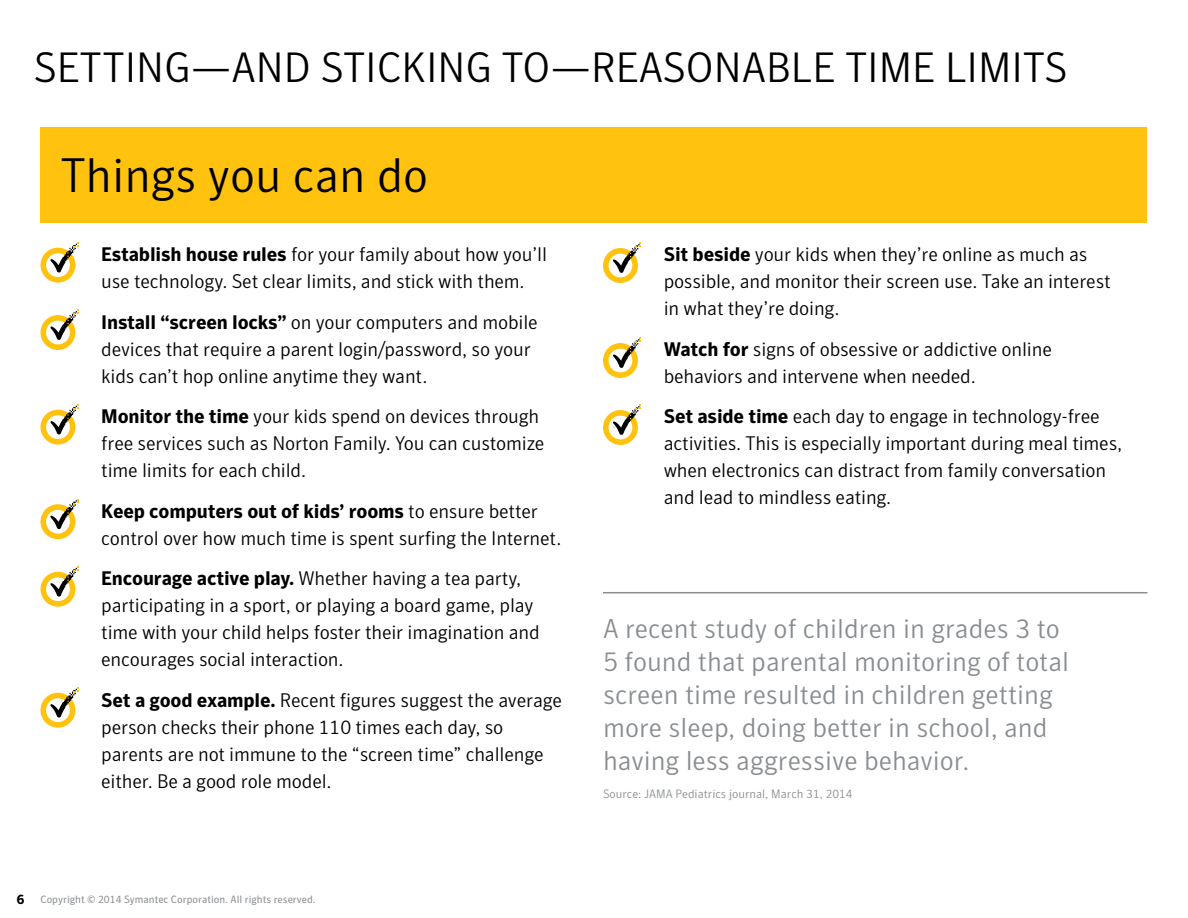
<style>
.page{position:relative;width:1188px;height:918px;background:#fff}
.page>*{position:absolute;margin:0;border:0;box-sizing:border-box;transform-origin:0 0}
.t1{font:300 48px "Symantec Sans";color:#000}
.t2{font:300 42px "Symantec Sans";color:#000}
.t3{font:300 27px/33px "Symantec Sans";color:#898d90}
.t4{font:300 19.5px/27px "Symantec Sans";letter-spacing:-.01em;color:#000}
.t5{font:300 12px "Symantec Sans";color:#898d90}
.t6{font:10.5px "Symantec Sans";color:#898d90}
.s1{font-weight:700}
.s2{font-weight:700;font-size:13.5px;color:#000}
</style>
<div class="page">
<div style="left:40px;top:127px;width:1108px;height:95px;background:#ffc20e"></div>
<hr style="left:603px;top:592px;width:545px;height:1px;background:#898d90">
<svg style="left:41px;top:242px;width:37px;height:41px"></svg>
<svg style="left:41px;top:310px;width:37px;height:40px"></svg>
<svg style="left:41px;top:404px;width:37px;height:41px"></svg>
<svg style="left:41px;top:499px;width:37px;height:40px"></svg>
<svg style="left:41px;top:566px;width:37px;height:41px"></svg>
<svg style="left:41px;top:687px;width:37px;height:41px"></svg>
<svg style="left:603px;top:243px;width:38px;height:40px"></svg>
<svg style="left:603px;top:338px;width:38px;height:40px"></svg>
<svg style="left:603px;top:405px;width:38px;height:40px"></svg>
<h2 class="t2" style="left:34px;top:43px;width:1035px">SETTING—AND STICKING TO—REASONABLE TIME LIMITS</h2>
<h1 class="t1" style="left:61px;top:147px;width:369px">Things you can do</h1>
<p class="t4" style="left:101px;top:241px;width:447px"><span class="s1">Establish house rules</span> for your family about how you’ll use technology. Set clear limits, and stick with them.</p>
<p class="t4" style="left:101px;top:308px;width:438px"><span class="s1">Install “screen locks”</span> on your computers and mobile devices that require a parent login/password, so your kids can’t hop online anytime they want.</p>
<p class="t4" style="left:101px;top:403px;width:445px"><span class="s1">Monitor the time</span> your kids spend on devices through free services such as Norton Family. You can customize time limits for each child.</p>
<p class="t4" style="left:101px;top:497px;width:462px"><span class="s1">Keep computers out of kids’ rooms</span> to ensure better control over how much time is spent surfing the Internet.</p>
<p class="t4" style="left:101px;top:565px;width:440px"><span class="s1">Encourage active play.</span> Whether having a tea party, participating in a sport, or playing a board game, play time with your child helps foster their imagination and encourages social interaction.</p>
<p class="t4" style="left:101px;top:686px;width:462px"><span class="s1">Set a good example.</span> Recent figures suggest the average person checks their phone 110 times each day, so parents are not immune to the “screen time” challenge either. Be a good role model.</p>
<p class="t6" style="left:17px;top:893px;width:300px"><span class="s2">6</span> Copyright © 2014 Symantec Corporation. All rights reserved.</p>
<p class="t4" style="left:664px;top:241px;width:448px"><span class="s1">Sit beside</span> your kids when they’re online as much as possible, and monitor their screen use. Take an interest in what they’re doing.</p>
<p class="t4" style="left:664px;top:335px;width:390px"><span class="s1">Watch for</span> signs of obsessive or addictive online behaviors and intervene when needed.</p>
<p class="t4" style="left:664px;top:403px;width:460px"><span class="s1">Set aside time</span> each day to engage in technology-free activities. This is especially important during meal times, when electronics can distract from family conversation and lead to mindless eating.</p>
<h3 class="t3" style="left:603px;top:612px;width:468px">A recent study of children in grades 3 to 5 found that parental monitoring of total screen time resulted in children getting more sleep, doing better in school, and having less aggressive behavior.</h3>
<p class="t5" style="left:603px;top:787px;width:251px">Source: JAMA Pediatrics journal, March 31, 2014</p>
</div>
